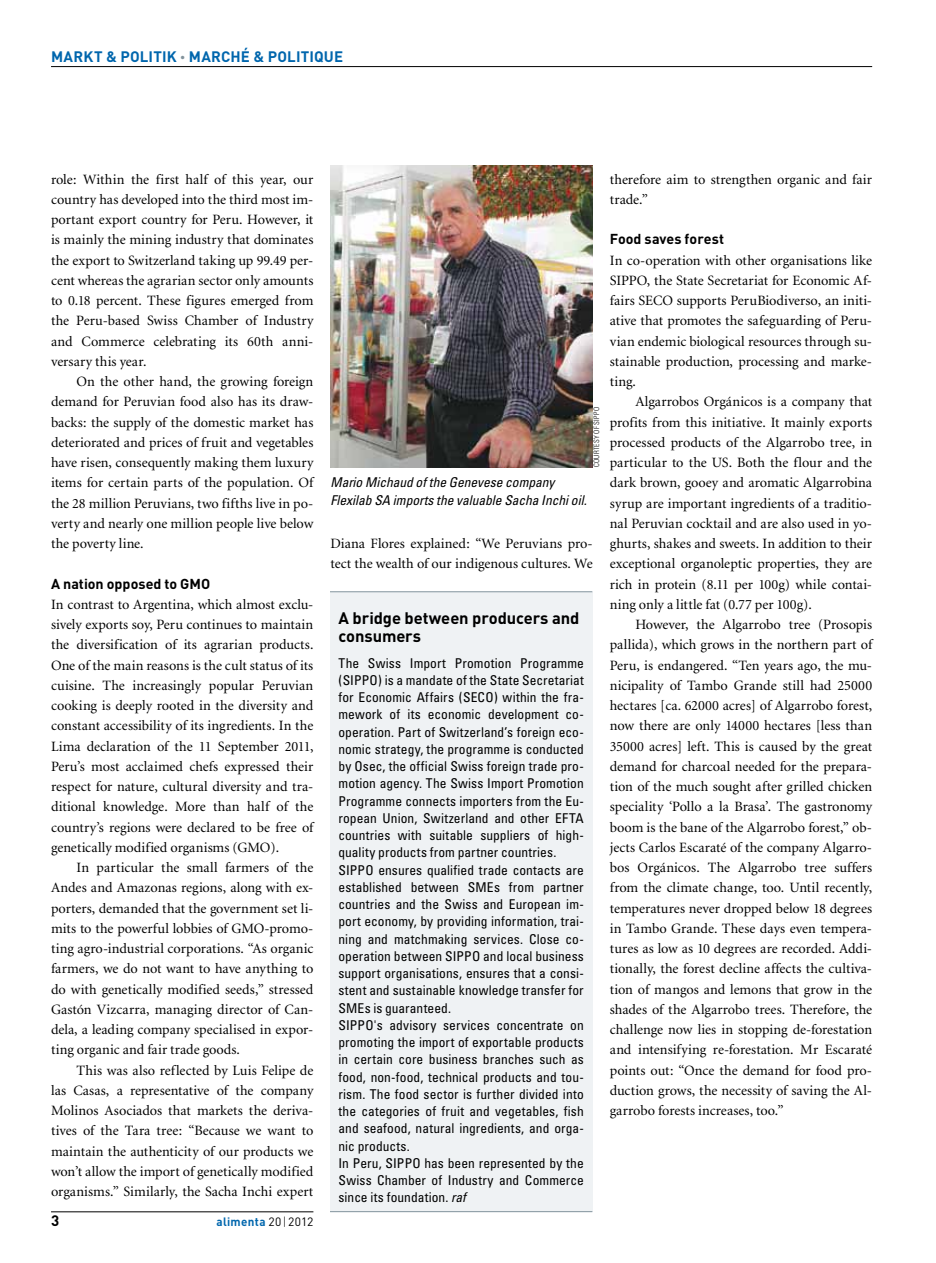
<style>
.page{position:relative;width:936px;height:1263px;background:#fff}
.page>*{position:absolute;margin:0;border:0;box-sizing:border-box;transform-origin:0 0}
.t1{font:700 16.5px/18px "DIN";letter-spacing:-.005em;color:#000}
.t2{font:700 15px "DIN";letter-spacing:.01em;color:#0066ad}
.t3{font:700 15px "DIN";color:#000}
.t4{font:14.25px/20.2px "Minion";color:#000;text-align:justify}
.t5{font:700 14.25px "DIN";color:#000}
.t6{font:condensed 13.5px/17.2px "Univers";letter-spacing:.005em;color:#000}
.t7{font:italic condensed 13.5px/18px "Univers";color:#000}
.t8{font:700 12px "DIN";color:#0066ad}
.t9{font:300 condensed 7.5px "Univers";letter-spacing:.035em;color:#000}
.s1{font-size:10.5px;color:#82939c}
.s2{font-weight:400;color:#000}
.s3{font-weight:300;color:#000}
.s4{font-style:italic}
</style>
<div class="page">
<hr style="left:51px;top:66px;width:821px;height:1px;background:#000">
<hr style="left:51px;top:1211px;width:262px;height:1px;background:#000">
<img style="left:330px;top:166px;width:262px;height:301px">
<div style="left:330px;top:592px;width:262px;height:620px;background:#eff2f4"></div>
<hr style="left:330px;top:591px;width:262px;height:1px;background:#82939c">
<hr style="left:330px;top:1211px;width:262px;height:1px;background:#82939c">
<p class="t2" style="left:51px;top:47px;width:293px">markt &amp; Politik <span class="s1">•</span> Marché &amp; Politique</p>
<p class="t4" style="left:51px;top:169px;width:264px">role: Within the first half of this year, our country has developed into the third most im&shy;portant export country for Peru. However, it is mainly the mining industry that dominates the export to Switzerland taking up 99.49 per&shy;cent whereas the agrarian sector only amounts to 0.18 percent. These figures emerged from the Peru-based Swiss Chamber of Industry and Commerce celebrating its 60th anni&shy;versary this year.</p>
<p class="t4" style="left:51px;top:372px;width:264px;text-indent:26px">On the other hand, the growing foreign demand for Peruvian food also has its draw&shy;backs: the supply of the domestic market has deteriorated and prices of fruit and vegetables have risen, consequently making them luxury items for certain parts of the population. Of the 28 million Peruvians, two fifths live in po&shy;verty and nearly one million people live below the poverty line.</p>
<p class="t5" style="left:51px;top:574px;width:149px">A nation opposed to GMO</p>
<p class="t4" style="left:51px;top:595px;width:264px">In contrast to Argentina, which almost exclu&shy;sively exports soy, Peru continues to maintain the diversification of its agrarian products.<br>One of the main reasons is the cult status of its cuisine. The increasingly popular Peruvian cooking is deeply rooted in the diversity and constant accessibility of its ingredients. In the Lima declaration of the 11 September 2011, Peru’s most acclaimed chefs expressed their respect for nature, cultural diversity and tra&shy;ditional knowledge. More than half of the country’s regions were declared to be free of genetically modified organisms (GMO).</p>
<p class="t4" style="left:51px;top:858px;width:264px;text-indent:26px">In particular the small farmers of the Andes and Amazonas regions, along with ex&shy;porters, demanded that the government set li&shy;mits to the powerful lobbies of GMO-promo&shy;ting agro-industrial corporations. “As organic farmers, we do not want to have anything to do with genetically modified seeds,” stressed Gastón Vizcarra, managing director of Can&shy;dela, a leading company specialised in expor&shy;ting organic and fair trade goods.</p>
<p class="t4" style="left:51px;top:1060px;width:264px;text-indent:26px">This was also reflected by Luis Felipe de las Casas, a representative of the company Molinos Asociados that markets the deriva&shy;tives of the Tara tree: “Because we want to maintain the authenticity of our products we won’t allow the import of genetically modified organisms.” Similarly, the Sacha Inchi expert</p>
<p class="t3" style="left:51px;top:1210px;width:10px">3</p>
<p class="t8" style="left:216px;top:1213px;width:98px">alimenta <span class="s2">20</span> <span class="s3">|</span><span class="s2">2012</span></p>
<p class="t9" style="left:592px;top:467px;width:60px;rotate:-90deg">Courtesy of SIPPO</p>
<p class="t7" style="left:330px;top:473px;width:258px">Mario Michaud of the Genevese company<br>Flexilab SA imports the valuable Sacha Inchi oil.</p>
<p class="t4" style="left:330px;top:534px;width:264px">Diana Flores explained: “We Peruvians pro&shy;tect the wealth of our indigenous cultures. We</p>
<p class="t1" style="left:338px;top:608px;width:242px">A bridge between producers and consumers</p>
<p class="t6" style="left:338px;top:654px;width:247px">The Swiss Import Promotion Programme (SIPPO) is a mandate of the State Secretariat for Economic Affairs (SECO) within the fra&shy;mework of its economic development co&shy;operation. Part of Switzerland’s foreign eco&shy;nomic strategy, the programme is conducted by Osec, the official Swiss foreign trade pro&shy;motion agency. The Swiss Import Promotion Programme connects importers from the Eu&shy;ropean Union, Switzerland and other EFTA countries with suitable suppliers of high&shy;quality products from partner countries.<br>SIPPO ensures qualified trade contacts are established between SMEs from partner countries and the Swiss and European im&shy;port economy, by providing information, trai&shy;ning and matchmaking services. Close co&shy;operation between SIPPO and local business support organisations, ensures that a consi&shy;stent and sustainable knowledge transfer for SMEs is guaranteed.<br>SIPPO's advisory services concentrate on promoting the import of exportable products in certain core business branches such as food, non-food, technical products and tou&shy;rism. The food sector is further divided into the categories of fruit and vegetables, fish and seafood, natural ingredients, and orga&shy;nic products.<br>In Peru, SIPPO has been represented by the Swiss Chamber of Industry and Commerce since its foundation. <span class="s4">raf</span></p>
<p class="t4" style="left:609px;top:169px;width:264px">therefore aim to strengthen organic and fair trade.”</p>
<p class="t5" style="left:609px;top:230px;width:116px">Food saves forest</p>
<p class="t4" style="left:609px;top:250px;width:264px">In co-operation with other organisations like SIPPO, the State Secretariat for Economic Af&shy;fairs SECO supports PeruBiodiverso, an initi&shy;ative that promotes the safeguarding of Peru&shy;vian endemic biological resources through su&shy;stainable production, processing and marke&shy;ting.</p>
<p class="t4" style="left:609px;top:392px;width:264px;text-indent:26px">Algarrobos Orgánicos is a company that profits from this initiative. It mainly exports processed products of the Algarrobo tree, in particular to the US. Both the flour and the dark brown, gooey and aromatic Algarrobina syrup are important ingredients of a traditio&shy;nal Peruvian cocktail and are also used in yo&shy;ghurts, shakes and sweets. In addition to their exceptional organoleptic properties, they are rich in protein (8.11 per 100g) while contai&shy;ning only a little fat (0.77 per 100g).</p>
<p class="t4" style="left:609px;top:615px;width:264px;text-indent:26px">However, the Algarrobo tree (Prosopis pallida), which grows in the northern part of Peru, is endangered. “Ten years ago, the mu&shy;nicipality of Tambo Grande still had 25000 hectares [ca. 62000 acres] of Algarrobo forest, now there are only 14000 hectares [less than 35000 acres] left. This is caused by the great demand for charcoal needed for the prepara&shy;tion of the much sought after grilled chicken speciality ‘Pollo a la Brasa’. The gastronomy boom is the bane of the Algarrobo forest,” ob&shy;jects Carlos Escaraté of the company Algarro&shy;bos Orgánicos. The Algarrobo tree suffers from the climate change, too. Until recently, temperatures never dropped below 18 degrees in Tambo Grande. These days even tempera&shy;tures as low as 10 degrees are recorded. Addi&shy;tionally, the forest decline affects the cultiva&shy;tion of mangos and lemons that grow in the shades of the Algarrobo trees. Therefore, the challenge now lies in stopping de-forestation and intensifying re-forestation. Mr Escaraté points out: “Once the demand for food pro&shy;duction grows, the necessity of saving the Al&shy;garrobo forests increases, too.”</p>
</div>
